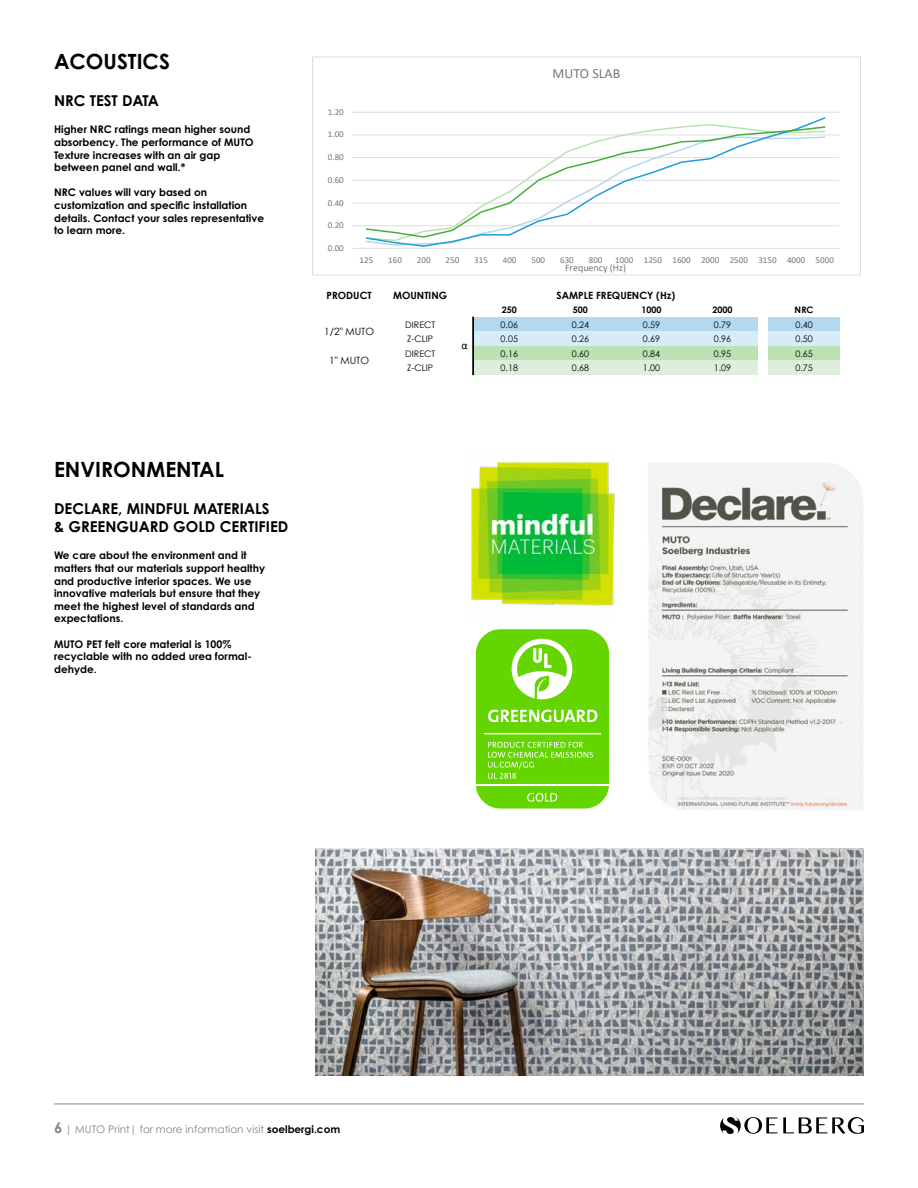
<style>
.page{position:relative;width:918px;height:1188px;background:#fff}
.page>*{position:absolute;margin:0;border:0;box-sizing:border-box;transform-origin:0 0}
.t1{font:700 21px "Century Gothic Std";color:#000}
.t2{font:700 15px/18.1px "Century Gothic Std";color:#000}
.t3{font:13.95px "Calibri";color:#77787b}
.t4{font:10.95px "Calibri";color:#000}
.t5{font:700 10.5px/12.6px "Century Gothic Std";color:#000}
.t6{font:10.5px "Century Gothic Std";color:#848688}
.t7{font:700 10.05px "Century Gothic";letter-spacing:.005em;color:#000}
.t8{font:10.05px "Century Gothic";letter-spacing:-.01em;color:#000}
.t9{font:10.05px "Calibri";letter-spacing:.005em;color:#77787b}
.t10{font:9px "Century Gothic";color:#000}
.t11{font:9px "Calibri";color:#77787b}
.t12{font:700 9px "Century Gothic";letter-spacing:-.005em;color:#000}
.s1{font-weight:700;font-size:15px}
.s2{font-weight:700;color:#000}
</style>
<div class="page">
<hr style="left:54px;top:1104px;width:810px;height:1px;background:#848688">
<svg style="left:783px;top:1117px;width:81px;height:17px"></svg>
<svg style="left:720px;top:1117px;width:57px;height:17px"></svg>
<img style="left:315px;top:849px;width:549px;height:227px">
<div style="left:473px;top:317px;width:285px;height:15px;background:#b3d8ef"></div>
<div style="left:768px;top:317px;width:71px;height:15px;background:#b3d8ef"></div>
<div style="left:473px;top:331px;width:285px;height:15px;background:#d8ecf8"></div>
<div style="left:768px;top:331px;width:71px;height:15px;background:#d8ecf8"></div>
<div style="left:473px;top:346px;width:285px;height:14px;background:#bce1b3"></div>
<div style="left:768px;top:346px;width:71px;height:14px;background:#bce1b3"></div>
<div style="left:473px;top:360px;width:285px;height:15px;background:#ddefda"></div>
<div style="left:768px;top:360px;width:71px;height:15px;background:#ddefda"></div>
<hr style="left:473px;top:317px;width:1px;height:58px;background:#000">
<hr style="left:352px;top:225px;width:487px;height:1px;background:#dcddde">
<hr style="left:352px;top:203px;width:487px;height:1px;background:#dcddde">
<hr style="left:352px;top:180px;width:487px;height:1px;background:#dcddde">
<hr style="left:352px;top:157px;width:487px;height:1px;background:#dcddde">
<hr style="left:352px;top:135px;width:487px;height:1px;background:#dcddde">
<hr style="left:352px;top:112px;width:487px;height:1px;background:#dcddde">
<hr style="left:352px;top:248px;width:487px;height:1px;background:#dcddde">
<svg style="left:365px;top:117px;width:462px;height:130px"></svg>
<svg style="left:365px;top:125px;width:461px;height:114px"></svg>
<div style="left:313px;top:57px;width:548px;height:218px;border:1px solid #dcddde"></div>
<img style="left:471px;top:462px;width:144px;height:144px">
<img style="left:648px;top:463px;width:215px;height:347px">
<div style="left:476px;top:629px;width:133px;height:180px;background:#64d500;border-radius:24px"></div>
<hr style="left:476px;top:784px;width:133px;height:2px;background:#fff">
<svg style="left:527px;top:793px;width:30px;height:9px"></svg>
<svg style="left:512px;top:639px;width:60px;height:61px"></svg>
<hr style="left:484px;top:733px;width:117px;height:1px;background:#fff">
<svg style="left:488px;top:710px;width:109px;height:12px"></svg>
<svg style="left:488px;top:742px;width:105px;height:37px"></svg>
<h1 class="t1" style="left:54px;top:49px;width:117px">ACOUSTICS</h1>
<h2 class="t2" style="left:54px;top:91px;width:106px">NRC TEST DATA</h2>
<p class="t5" style="left:54px;top:123px;width:201px">Higher NRC ratings mean higher sound absorbency. The performance of MUTO<br>Texture increases with an air gap between panel and wall.*</p>
<p class="t5" style="left:54px;top:186px;width:212px">NRC values will vary based on customization and specific installation details. Contact your sales representative to learn more.</p>
<h1 class="t1" style="left:54px;top:457px;width:171px">ENVIRONMENTAL</h1>
<h2 class="t2" style="left:54px;top:499px;width:236px">DECLARE, MINDFUL MATERIALS<br>&amp; GREENGUARD GOLD CERTIFIED</h2>
<p class="t5" style="left:54px;top:549px;width:213px">We care about the environment and it matters that our materials support healthy and productive interior spaces. We use innovative materials but ensure that they meet the highest level of standards and expectations.</p>
<p class="t5" style="left:54px;top:637px;width:199px">MUTO PET felt core material is 100% recyclable with no added urea formal&shy;dehyde.</p>
<p class="t11" style="left:328px;top:106px;width:17px">1.20</p>
<p class="t11" style="left:328px;top:128px;width:17px">1.00</p>
<p class="t11" style="left:328px;top:151px;width:17px">0.80</p>
<p class="t11" style="left:328px;top:174px;width:17px">0.60</p>
<p class="t11" style="left:328px;top:196px;width:17px">0.40</p>
<p class="t11" style="left:328px;top:219px;width:17px">0.20</p>
<p class="t11" style="left:328px;top:242px;width:17px">0.00</p>
<h3 class="t3" style="left:553px;top:63px;width:69px">MUTO SLAB</h3>
<p class="t11" style="left:360px;top:253px;width:15px">125</p>
<p class="t11" style="left:388px;top:253px;width:15px">160</p>
<p class="t11" style="left:417px;top:253px;width:15px">200</p>
<p class="t11" style="left:446px;top:253px;width:15px">250</p>
<p class="t11" style="left:474px;top:253px;width:15px">315</p>
<p class="t11" style="left:503px;top:253px;width:15px">400</p>
<p class="t11" style="left:532px;top:253px;width:15px">500</p>
<p class="t11" style="left:560px;top:253px;width:15px">630</p>
<p class="t11" style="left:589px;top:253px;width:15px">800</p>
<p class="t11" style="left:615px;top:253px;width:220px">1000 1250 1600 2000 2500 3150 4000 5000</p>
<p class="t9" style="left:565px;top:261px;width:63px">Frequency (Hz)</p>
<p class="t7" style="left:326px;top:288px;width:47px">PRODUCT</p>
<p class="t7" style="left:393px;top:288px;width:56px">MOUNTING</p>
<p class="t7" style="left:557px;top:287px;width:120px">SAMPLE FREQUENCY (Hz)</p>
<p class="t12" style="left:502px;top:303px;width:17px">250</p>
<p class="t12" style="left:573px;top:303px;width:17px">500</p>
<p class="t12" style="left:641px;top:303px;width:22px">1000</p>
<p class="t12" style="left:713px;top:303px;width:22px">2000</p>
<p class="t12" style="left:795px;top:303px;width:21px">NRC</p>
<p class="t8" style="left:324px;top:324px;width:51px">1/2" MUTO</p>
<p class="t8" style="left:329px;top:353px;width:41px">1" MUTO</p>
<p class="t10" style="left:405px;top:318px;width:32px">DIRECT</p>
<p class="t10" style="left:501px;top:318px;width:19px">0.06</p>
<p class="t10" style="left:572px;top:318px;width:19px">0.24</p>
<p class="t10" style="left:643px;top:318px;width:19px">0.59</p>
<p class="t10" style="left:714px;top:318px;width:19px">0.79</p>
<p class="t10" style="left:796px;top:318px;width:19px">0.40</p>
<p class="t10" style="left:407px;top:333px;width:28px">Z-CLIP</p>
<p class="t10" style="left:501px;top:333px;width:19px">0.05</p>
<p class="t10" style="left:572px;top:333px;width:19px">0.26</p>
<p class="t10" style="left:643px;top:333px;width:19px">0.69</p>
<p class="t10" style="left:714px;top:333px;width:19px">0.96</p>
<p class="t10" style="left:796px;top:333px;width:19px">0.50</p>
<p class="t10" style="left:405px;top:347px;width:32px">DIRECT</p>
<p class="t10" style="left:501px;top:347px;width:19px">0.16</p>
<p class="t10" style="left:572px;top:347px;width:19px">0.60</p>
<p class="t10" style="left:643px;top:347px;width:19px">0.84</p>
<p class="t10" style="left:714px;top:347px;width:19px">0.95</p>
<p class="t10" style="left:796px;top:347px;width:19px">0.65</p>
<p class="t10" style="left:407px;top:361px;width:28px">Z-CLIP</p>
<p class="t10" style="left:501px;top:361px;width:19px">0.18</p>
<p class="t10" style="left:572px;top:361px;width:19px">0.68</p>
<p class="t10" style="left:643px;top:361px;width:19px">1.00</p>
<p class="t10" style="left:714px;top:361px;width:19px">1.09</p>
<p class="t10" style="left:796px;top:361px;width:19px">0.75</p>
<p class="t4" style="left:462px;top:338px;width:8px">α</p>
<p class="t6" style="left:54px;top:1123px;width:288px"><span class="s1">6</span> | MUTO Print| for more information visit <span class="s2">soelbergi.com</span></p>
</div>
